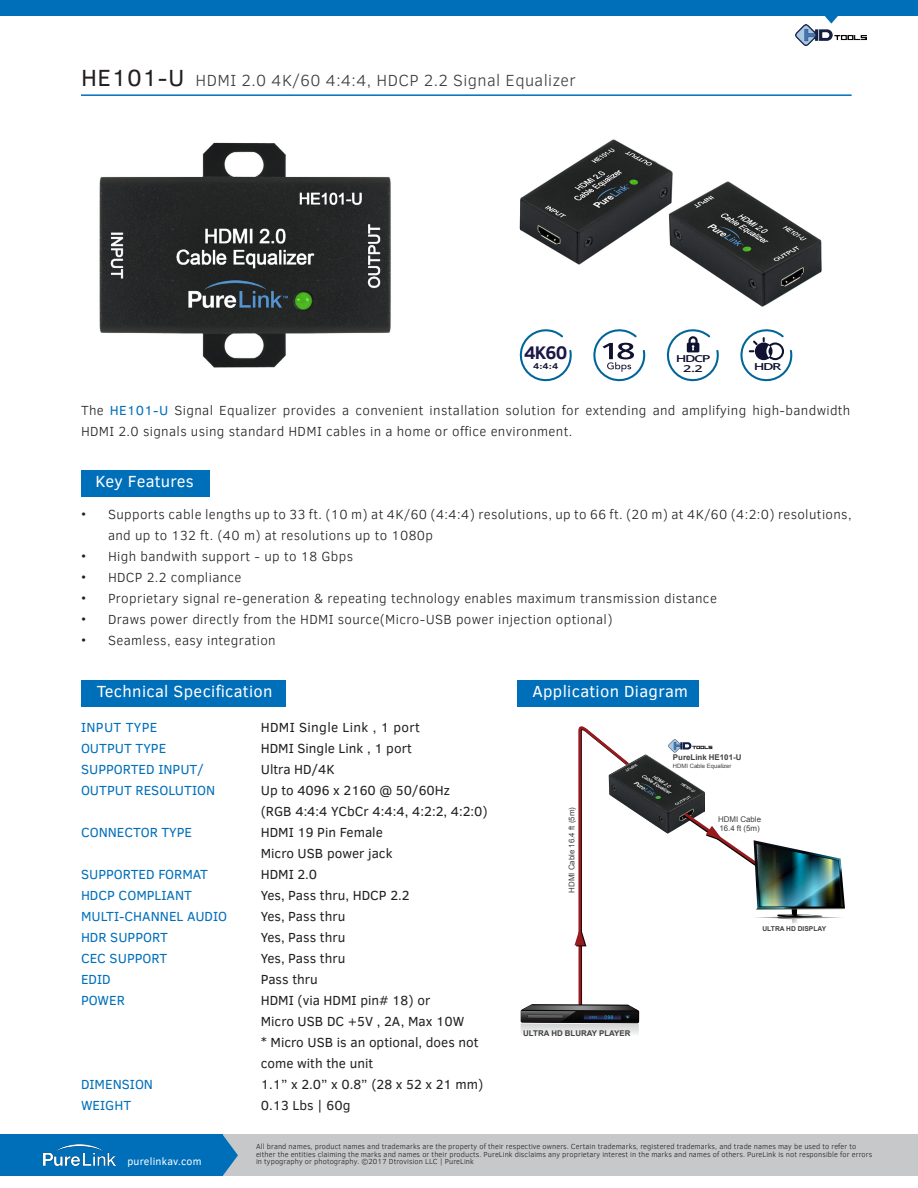
<style>
.page{position:relative;width:918px;height:1188px;background:#fff}
.page>*{position:absolute;margin:0;border:0;box-sizing:border-box;transform-origin:0 0}
.t1{font:700 18.75px "Clear Sans";color:#1b1848}
.t2{font:16.5px "Clear Sans";letter-spacing:.02em;color:#fff}
.t3{font:300 16.5px "Clear Sans";letter-spacing:.025em;color:#3e3e3f}
.t4{font:300 13.5px/21px "Clear Sans";letter-spacing:.025em;color:#231f20}
.t5{font:13.5px/21px "Clear Sans";color:#231f20}
.t6{font:13.5px "Clear Sans";color:#006fba}
.t7{font:13.5px "Clear Sans";letter-spacing:.025em;color:#231f20}
.t8{font:13.5px "Clear Sans";letter-spacing:.025em;color:#006fba}
.t9{font:10.5px "Clear Sans";letter-spacing:.025em;color:#fff}
.t10{font:600 9.6px/9.8px "Open Sans";letter-spacing:-.1em;color:#101231;text-align:center;scale:1.5 1}
.t11{font:800 8.25px "Avenir LT";color:#101231;scale:1.28 1}
.t12{font:7.95px/9.4px "Arial";color:#414041}
.t13{font:700 7.95px "Arial";color:#414041}
.t14{font:300 7.5px/7.5px "Clear Sans";letter-spacing:.01em;color:#231f20}
.t15{font:700 6.75px "Arial";color:#414041}
.t16{font:5.85px "Arial";color:#414041}
.s1{font-weight:400;font-size:24px;color:#231f20}
.s2{font-weight:400;color:#006fba}
</style>
<div class="page">
<div style="left:223px;top:1135px;width:695px;height:41px;background:#c7c8ca"></div>
<div style="left:0;top:0;width:918px;height:16px;background:#006fba"></div>
<svg style="left:825px;top:16px;width:13px;height:8px"></svg>
<div style="left:0;top:1135px;width:223px;height:41px;background:#006fba"></div>
<svg style="left:223px;top:1135px;width:15px;height:41px"></svg>
<img style="left:44px;top:1145px;width:72px;height:21px">
<img style="left:796px;top:24px;width:70px;height:22px">
<hr style="left:81px;top:94px;width:771px;height:2px;background:#006fba">
<svg style="left:519px;top:329px;width:53px;height:53px"></svg>
<svg style="left:593px;top:329px;width:53px;height:53px"></svg>
<svg style="left:666px;top:329px;width:53px;height:53px"></svg>
<svg style="left:740px;top:329px;width:53px;height:53px"></svg>
<img style="left:519px;top:139px;width:303px;height:168px">
<img style="left:99px;top:142px;width:292px;height:226px">
<div style="left:81px;top:470px;width:128px;height:27px;background:#006fba"></div>
<div style="left:81px;top:680px;width:204px;height:27px;background:#006fba"></div>
<img style="left:639px;top:811px;width:43px;height:22px">
<img style="left:639px;top:755px;width:65px;height:56px">
<svg style="left:521px;top:726px;width:118px;height:308px"></svg>
<img style="left:682px;top:811px;width:163px;height:112px">
<svg style="left:668px;top:739px;width:44px;height:13px"></svg>
<div style="left:517px;top:680px;width:181px;height:27px;background:#006fba"></div>
<p class="t3" style="left:81px;top:69px;width:496px"><span class="s1">HE101-U</span> HDMI 2.0 4K/60 4:4:4, HDCP 2.2 Signal Equalizer</p>
<p class="t1" style="left:524px;top:338px;width:45px">4K60</p>
<p class="t11" style="left:533px;top:361px;width:21px">4:4:4</p>
<p class="t10" style="left:676px;top:353px;width:25px">HDCP<br>2.2</p>
<p class="t10" style="left:754px;top:361px;width:20px">HDR</p>
<p class="t4" style="left:81px;top:399px;width:771px">The <span class="s2">HE101-U</span> Signal Equalizer provides a convenient installation solution for extending and amplifying high-bandwidth<br>HDMI 2.0 signals using standard HDMI cables in a home or office environment.</p>
<p class="t2" style="left:95px;top:470px;width:100px">Key Features</p>
<p class="t4" style="left:108px;top:504px;width:745px;text-indent:-27px">• Supports cable lengths up to 33 ft. (10 m) at 4K/60 (4:4:4) resolutions, up to 66 ft. (20 m) at 4K/60 (4:2:0) resolutions, and up to 132 ft. (40 m) at resolutions up to 1080p</p>
<p class="t4" style="left:81px;top:546px;width:274px">• High bandwith support - up to 18 Gbps</p>
<p class="t4" style="left:81px;top:567px;width:162px">• HDCP 2.2 compliance</p>
<p class="t4" style="left:81px;top:588px;width:637px">• Proprietary signal re-generation &amp; repeating technology enables maximum transmission distance</p>
<p class="t4" style="left:81px;top:609px;width:533px">• Draws power directly from the HDMI source(Micro-USB power injection optional)</p>
<p class="t4" style="left:81px;top:630px;width:196px">• Seamless, easy integration</p>
<p class="t2" style="left:97px;top:681px;width:177px">Technical Specification</p>
<p class="t8" style="left:81px;top:718px;width:78px">INPUT TYPE</p>
<p class="t6" style="left:81px;top:739px;width:87px">OUTPUT TYPE</p>
<p class="t6" style="left:81px;top:760px;width:124px">SUPPORTED INPUT/</p>
<p class="t6" style="left:81px;top:781px;width:136px">OUTPUT RESOLUTION</p>
<p class="t6" style="left:81px;top:823px;width:113px">CONNECTOR TYPE</p>
<p class="t6" style="left:81px;top:865px;width:129px">SUPPORTED FORMAT</p>
<p class="t6" style="left:81px;top:886px;width:112px">HDCP COMPLIANT</p>
<p class="t6" style="left:81px;top:907px;width:148px">MULTI-CHANNEL AUDIO</p>
<p class="t6" style="left:81px;top:928px;width:88px">HDR SUPPORT</p>
<p class="t6" style="left:81px;top:949px;width:88px">CEC SUPPORT</p>
<p class="t6" style="left:81px;top:970px;width:31px">EDID</p>
<p class="t6" style="left:81px;top:991px;width:45px">POWER</p>
<p class="t6" style="left:81px;top:1075px;width:74px">DIMENSION</p>
<p class="t6" style="left:81px;top:1096px;width:52px">WEIGHT</p>
<p class="t7" style="left:261px;top:718px;width:161px">HDMI Single Link , 1 port</p>
<p class="t5" style="left:261px;top:738px;width:153px">HDMI Single Link , 1 port</p>
<p class="t5" style="left:261px;top:759px;width:76px">Ultra HD/4K</p>
<p class="t5" style="left:261px;top:780px;width:191px">Up to 4096 x 2160 @ 50/60Hz</p>
<p class="t5" style="left:261px;top:801px;width:229px">(RGB 4:4:4 YCbCr 4:4:4, 4:2:2, 4:2:0)</p>
<p class="t5" style="left:261px;top:822px;width:124px">HDMI 19 Pin Female</p>
<p class="t5" style="left:261px;top:843px;width:133px">Micro USB power jack</p>
<p class="t5" style="left:261px;top:864px;width:58px">HDMI 2.0</p>
<p class="t5" style="left:261px;top:885px;width:150px">Yes, Pass thru, HDCP 2.2</p>
<p class="t5" style="left:261px;top:906px;width:86px">Yes, Pass thru</p>
<p class="t5" style="left:261px;top:927px;width:86px">Yes, Pass thru</p>
<p class="t5" style="left:261px;top:948px;width:86px">Yes, Pass thru</p>
<p class="t5" style="left:261px;top:969px;width:59px">Pass thru</p>
<p class="t5" style="left:261px;top:990px;width:205px">HDMI (via HDMI pin# 18) or<br>Micro USB DC +5V , 2A, Max 10W</p>
<p class="t5" style="left:261px;top:1032px;width:219px">* Micro USB is an optional, does not come with the unit</p>
<p class="t5" style="left:261px;top:1074px;width:224px">1.1” x 2.0” x 0.8” (28 x 52 x 21 mm)</p>
<p class="t5" style="left:261px;top:1095px;width:91px">0.13 Lbs | 60g</p>
<p class="t2" style="left:532px;top:681px;width:157px">Application Diagram</p>
<p class="t13" style="left:673px;top:752px;width:70px">PureLink HE101-U</p>
<p class="t16" style="left:673px;top:761px;width:60px">HDMI Cable Equalizer</p>
<p class="t12" style="left:567px;top:893px;width:87px;rotate:-90deg">HDMI Cable 16.4 ft (5m)</p>
<p class="t12" style="left:718px;top:814px;width:45px">HDMI Cable<br>16.4 ft (5m)</p>
<p class="t13" style="left:523px;top:1027px;width:109px">ULTRA HD BLURAY PLAYER</p>
<p class="t15" style="left:762px;top:924px;width:65px">ULTRA HD DISPLAY</p>
<p class="t14" style="left:256px;top:1143px;width:618px">All brand names, product names and trademarks are the property of their respective owners. Certain trademarks, registered trademarks, and trade names may be used to refer to either the entities claiming the marks and names or their products. PureLink disclaims any proprietary interest in the marks and names of others. PureLink is not responsible for errors</p>
<p class="t9" style="left:127px;top:1154px;width:76px">purelinkav.com</p>
<p class="t14" style="left:256px;top:1158px;width:219px">in typography or photography. ©2017 Dtrovision LLC | PureLink</p>
</div>
